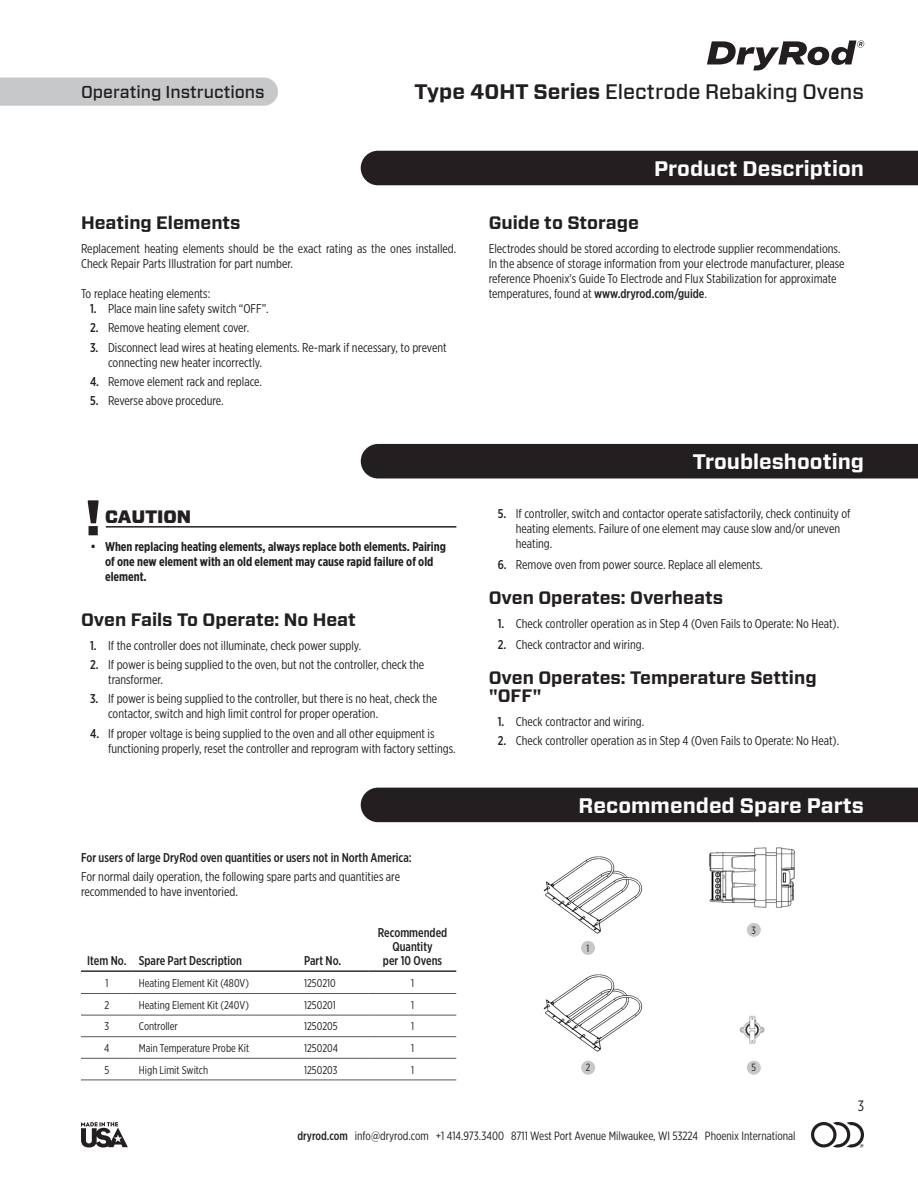
<style>
.page{position:relative;width:918px;height:1188px;background:#fff}
.page>*{position:absolute;margin:0;border:0;box-sizing:border-box;transform-origin:0 0}
.Section_Header_-_rig{font:700 21px "Forza";color:#fff}
.t1{font:500 21px "Forza";color:#231f20}
.Sub_Section_Header{font:700 18px/18px "Forza";color:#231f20}
.CAUTION{font:900 18px "Forza";color:#231f20}
.t2{font:500 17.25px "Forza";color:#231f20}
.t3{font:15px "Gotham X Narrow";color:#231f20}
.Body{font:12.75px/15px "Gotham X Narrow";color:#231f20}
.t4{font:700 12.75px/15px "Gotham X Narrow";color:#231f20}
.Body_-_Notes{font:500 12.75px "Gotham X Narrow";color:#231f20}
.Table_Header_-_cente{font:500 12.75px/14.2px "Gotham X Narrow";color:#231f20;text-align:center}
.Table_Header{font:500 12.75px "Gotham X Narrow";color:#231f20}
.t5{font:12px "Gotham X Narrow";color:#231f20}
.Table_Body_Copy{font:11.25px "Gotham X Narrow";color:#231f20}
.Table_Body_Copy_-_ce{font:11.25px "Gotham X Narrow";color:#231f20}
.Numbered_Cirlces{font:10.5px "Gotham X Narrow";color:#231f20}
.s1{font-weight:700}
.s2{font-weight:500}
.s3{font-family:"Forza";font-weight:400}
</style>
<div class="page">
<svg style="left:811px;top:1122px;width:53px;height:26px"></svg>
<svg style="left:81px;top:1122px;width:47px;height:26px"></svg>
<svg style="left:707px;top:40px;width:157px;height:30px"></svg>
<div style="left:0;top:78px;width:278px;height:28px;background:#c7c8ca"></div>
<div style="left:361px;top:151px;width:557px;height:34px;background:#231f20"></div>
<div style="left:361px;top:788px;width:557px;height:34px;background:#231f20"></div>
<hr style="left:81px;top:993px;width:52px;height:1px;background:#57585a">
<hr style="left:133px;top:993px;width:165px;height:1px;background:#57585a">
<hr style="left:298px;top:993px;width:71px;height:1px;background:#57585a">
<hr style="left:369px;top:993px;width:87px;height:1px;background:#57585a">
<hr style="left:81px;top:1036px;width:52px;height:1px;background:#57585a">
<hr style="left:133px;top:1036px;width:165px;height:1px;background:#57585a">
<hr style="left:298px;top:1036px;width:71px;height:1px;background:#57585a">
<hr style="left:369px;top:1036px;width:87px;height:1px;background:#57585a">
<hr style="left:81px;top:1058px;width:52px;height:1px;background:#57585a">
<hr style="left:133px;top:1058px;width:165px;height:1px;background:#57585a">
<hr style="left:298px;top:1058px;width:71px;height:1px;background:#57585a">
<hr style="left:369px;top:1058px;width:87px;height:1px;background:#57585a">
<hr style="left:81px;top:1015px;width:52px;height:1px;background:#57585a">
<hr style="left:133px;top:1015px;width:165px;height:1px;background:#57585a">
<hr style="left:298px;top:1015px;width:71px;height:1px;background:#57585a">
<hr style="left:369px;top:1015px;width:87px;height:1px;background:#57585a">
<hr style="left:81px;top:970px;width:52px;height:2px;background:#312f30">
<hr style="left:133px;top:970px;width:165px;height:2px;background:#312f30">
<hr style="left:298px;top:970px;width:71px;height:2px;background:#312f30">
<hr style="left:369px;top:970px;width:87px;height:2px;background:#312f30">
<hr style="left:81px;top:1080px;width:52px;height:1px;background:#57585a">
<hr style="left:133px;top:1080px;width:165px;height:1px;background:#57585a">
<hr style="left:298px;top:1080px;width:71px;height:1px;background:#57585a">
<hr style="left:369px;top:1080px;width:87px;height:1px;background:#57585a">
<div style="left:581px;top:941px;width:14px;height:14px;background:#c7c8ca;border-radius:50%"></div>
<div style="left:581px;top:1061px;width:14px;height:14px;background:#c7c8ca;border-radius:50%"></div>
<div style="left:747px;top:923px;width:14px;height:14px;background:#c7c8ca;border-radius:50%"></div>
<div style="left:747px;top:1061px;width:14px;height:14px;background:#c7c8ca;border-radius:50%"></div>
<img style="left:543px;top:856px;width:100px;height:78px">
<img style="left:543px;top:974px;width:100px;height:78px">
<img style="left:709px;top:847px;width:86px;height:61px">
<img style="left:739px;top:1015px;width:26px;height:29px">
<div style="left:361px;top:444px;width:557px;height:34px;background:#231f20"></div>
<hr style="left:106px;top:526px;width:350px;height:2px;background:#231f20">
<svg style="left:88px;top:500px;width:11px;height:35px"></svg>
<h3 class="t2" style="left:81px;top:80px;width:185px">Operating Instructions</h3>
<h1 class="t1" style="left:414px;top:78px;width:451px"><span class="s1">Type 40HT Series</span> Electrode Rebaking Ovens</h1>
<p class="Sub_Section_Header" style="left:81px;top:214px;width:161px">Heating Elements</p>
<p class="Body" style="left:81px;top:241px;width:377px">Replacement heating elements should be the exact rating as the ones installed.<br>Check Repair Parts Illustration for part number.</p>
<p class="Body" style="left:81px;top:286px;width:131px">To replace heating elements:</p>
<p class="Body" style="left:90px;top:301px;width:180px"><span class="s2">1.</span> Place main line safety switch “OFF”.</p>
<p class="Body" style="left:90px;top:320px;width:161px"><span class="s2">2.</span> Remove heating element cover.</p>
<p class="Body" style="left:108px;top:339px;width:340px;text-indent:-18px"><span class="s2">3.</span> Disconnect lead wires at heating elements. Re-mark if necessary, to prevent connecting new heater incorrectly.</p>
<p class="Body" style="left:90px;top:374px;width:174px"><span class="s2">4.</span> Remove element rack and replace.</p>
<p class="Body" style="left:90px;top:393px;width:135px"><span class="s2">5.</span> Reverse above procedure.</p>
<p class="CAUTION" style="left:105px;top:504px;width:88px">CAUTION</p>
<p class="t4" style="left:105px;top:539px;width:342px;text-indent:-15px"><span class="s3">•</span> When replacing heating elements, always replace both elements. Pairing of one new element with an old element may cause rapid failure of old element.</p>
<p class="Sub_Section_Header" style="left:81px;top:611px;width:276px">Oven Fails To Operate: No Heat</p>
<p class="Body" style="left:90px;top:637px;width:273px"><span class="s2">1.</span> If the controller does not illuminate, check power supply.</p>
<p class="Body" style="left:108px;top:657px;width:318px;text-indent:-18px"><span class="s2">2.</span> If power is being supplied to the oven, but not the controller, check the transformer.</p>
<p class="Body" style="left:108px;top:691px;width:331px;text-indent:-18px"><span class="s2">3.</span> If power is being supplied to the controller, but there is no heat, check the contactor, switch and high limit control for proper operation.</p>
<p class="Body" style="left:108px;top:725px;width:349px;text-indent:-18px"><span class="s2">4.</span> If proper voltage is being supplied to the oven and all other equipment is functioning properly, reset the controller and reprogram with factory settings.</p>
<p class="Body_-_Notes" style="left:81px;top:849px;width:332px">For users of large DryRod oven quantities or users not in North America:</p>
<p class="Body" style="left:81px;top:869px;width:321px">For normal daily operation, the following spare parts and quantities are recommended to have inventoried.</p>
<p class="Table_Header_-_cente" style="left:87px;top:953px;width:41px">Item No.</p>
<p class="Table_Header" style="left:139px;top:953px;width:105px">Spare Part Description</p>
<p class="Table_Header" style="left:304px;top:953px;width:39px">Part No.</p>
<p class="Table_Header_-_cente" style="left:378px;top:925px;width:71px">Recommended<br>Quantity</p>
<p class="Table_Header_-_cente" style="left:383px;top:953px;width:61px">per 10 Ovens</p>
<p class="Table_Body_Copy_-_ce" style="left:105px;top:977px;width:5px">1</p>
<p class="Table_Body_Copy" style="left:139px;top:977px;width:112px">Heating Element Kit (480V)</p>
<p class="Table_Body_Copy" style="left:304px;top:977px;width:33px">1250210</p>
<p class="Table_Body_Copy_-_ce" style="left:411px;top:977px;width:5px">1</p>
<p class="Table_Body_Copy_-_ce" style="left:105px;top:998px;width:6px">2</p>
<p class="Table_Body_Copy" style="left:139px;top:998px;width:112px">Heating Element Kit (240V)</p>
<p class="Table_Body_Copy" style="left:304px;top:998px;width:33px">1250201</p>
<p class="Table_Body_Copy_-_ce" style="left:411px;top:998px;width:5px">1</p>
<p class="Table_Body_Copy_-_ce" style="left:105px;top:1020px;width:6px">3</p>
<p class="Table_Body_Copy" style="left:139px;top:1020px;width:41px">Controller</p>
<p class="Table_Body_Copy" style="left:304px;top:1020px;width:35px">1250205</p>
<p class="Table_Body_Copy_-_ce" style="left:411px;top:1020px;width:5px">1</p>
<p class="Table_Body_Copy_-_ce" style="left:104px;top:1041px;width:7px">4</p>
<p class="Table_Body_Copy" style="left:139px;top:1041px;width:112px">Main Temperature Probe Kit</p>
<p class="Table_Body_Copy" style="left:304px;top:1041px;width:36px">1250204</p>
<p class="Table_Body_Copy_-_ce" style="left:411px;top:1041px;width:5px">1</p>
<p class="Table_Body_Copy_-_ce" style="left:104px;top:1063px;width:6px">5</p>
<p class="Table_Body_Copy" style="left:139px;top:1063px;width:71px">High Limit Switch</p>
<p class="Table_Body_Copy" style="left:304px;top:1063px;width:35px">1250203</p>
<p class="Table_Body_Copy_-_ce" style="left:411px;top:1063px;width:5px">1</p>
<p class="Section_Header_-_rig" style="left:654px;top:154px;width:211px">Product Description</p>
<p class="Sub_Section_Header" style="left:489px;top:214px;width:152px">Guide to Storage</p>
<p class="Body" style="left:489px;top:241px;width:357px">Electrodes should be stored according to electrode supplier recommendations.<br>In the absence of storage information from your electrode manufacturer, please reference Phoenix's Guide To Electrode and Flux Stabilization for approximate temperatures, found at <span class="s2">www.dryrod.com/guide</span>.</p>
<p class="Section_Header_-_rig" style="left:693px;top:447px;width:173px">Troubleshooting</p>
<p class="Body" style="left:516px;top:506px;width:336px;text-indent:-18px"><span class="s2">5.</span> If controller, switch and contactor operate satisfactorily, check continuity of heating elements. Failure of one element may cause slow and/or uneven heating.</p>
<p class="Body" style="left:498px;top:557px;width:266px"><span class="s2">6.</span> Remove oven from power source. Replace all elements.</p>
<p class="Sub_Section_Header" style="left:489px;top:589px;width:236px">Oven Operates: Overheats</p>
<p class="Body" style="left:498px;top:616px;width:343px"><span class="s2">1.</span> Check controller operation as in Step 4 (Oven Fails to Operate: No Heat).</p>
<p class="Body" style="left:498px;top:637px;width:148px"><span class="s2">2.</span> Check contractor and wiring.</p>
<p class="Sub_Section_Header" style="left:489px;top:669px;width:329px">Oven Operates: Temperature Setting "OFF"</p>
<p class="Body" style="left:498px;top:714px;width:148px"><span class="s2">1.</span> Check contractor and wiring.</p>
<p class="Body" style="left:498px;top:733px;width:343px"><span class="s2">2.</span> Check controller operation as in Step 4 (Oven Fails to Operate: No Heat).</p>
<p class="Section_Header_-_rig" style="left:579px;top:791px;width:287px">Recommended Spare Parts</p>
<p class="Numbered_Cirlces" style="left:586px;top:942px;width:4px">1</p>
<p class="Numbered_Cirlces" style="left:586px;top:1061px;width:6px">2</p>
<p class="Numbered_Cirlces" style="left:752px;top:924px;width:6px">3</p>
<p class="Numbered_Cirlces" style="left:752px;top:1061px;width:6px">5</p>
<p class="t3" style="left:858px;top:1097px;width:8px">3</p>
<p class="t5" style="left:297px;top:1128px;width:500px"><span class="s2">dryrod.com</span> info@dryrod.com +1 414.973.3400 8711 West Port Avenue Milwaukee, WI 53224 Phoenix International</p>
</div>
